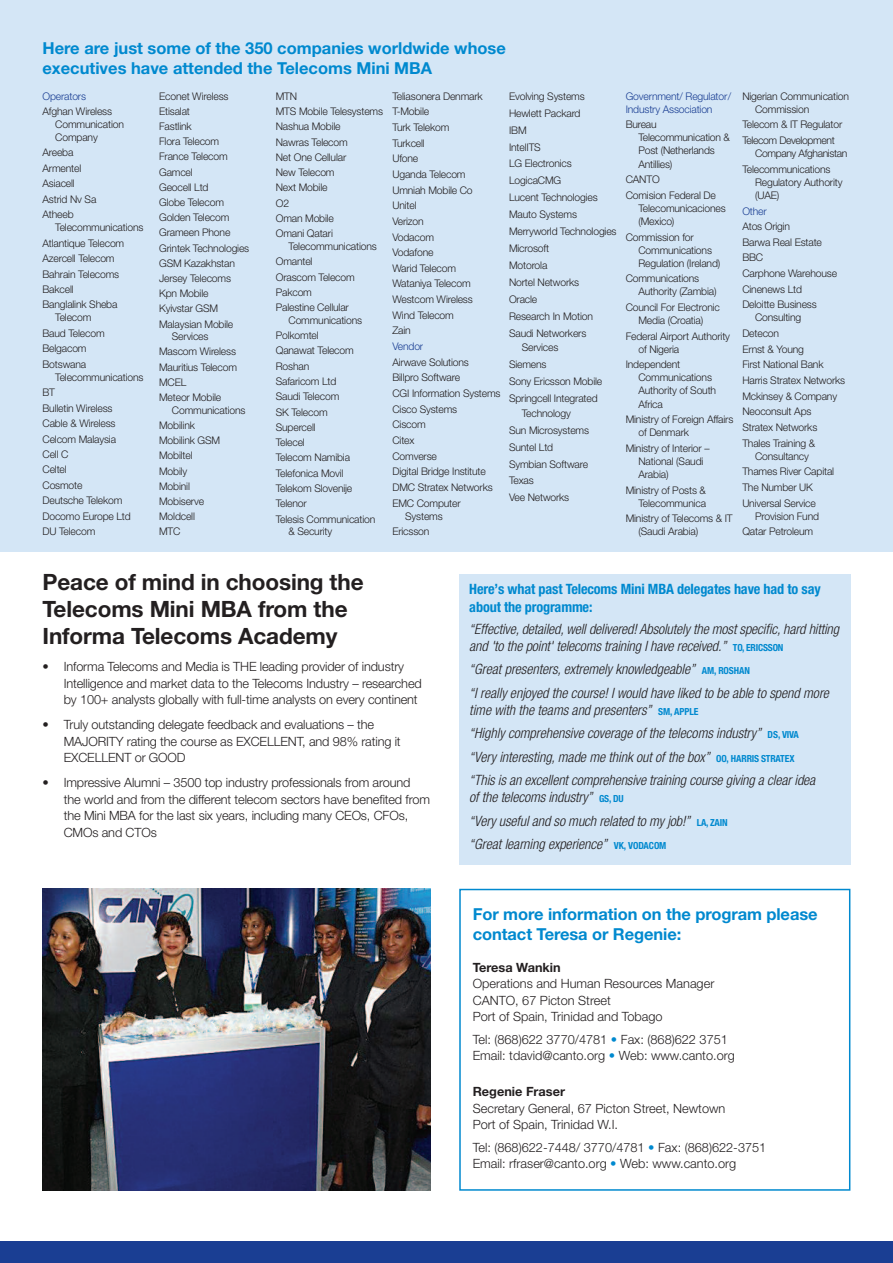
<style>
.page{position:relative;width:893px;height:1263px;background:#fff}
.page>*{position:absolute;margin:0;border:0;box-sizing:border-box;transform-origin:0 0}
.t1{font:700 22.5px/27px "Helvetica Neue LT";letter-spacing:-.005em;color:#231f20}
.t2{font:700 16.5px/19.8px "Helvetica Neue LT";color:#0089cf}
.t3{font:italic 300 condensed 14.25px/23.5px "Helvetica Neue LT";letter-spacing:-.005em;color:#231f20}
.t4{font:700 condensed 14.25px/17.1px "Helvetica Neue LT";letter-spacing:-.01em;color:#0089cf}
.t5{font:300 12.75px/16.5px "Helvetica Neue LT";letter-spacing:-.01em;color:#231f20}
.t6{font:700 12.75px "Helvetica Neue LT";color:#231f20}
.t7{font:300 10.5px/15.6px "Helvetica Neue LT";letter-spacing:-.015em;color:#231f20}
.t8{font:300 10.5px/15.6px "Helvetica Neue LT";letter-spacing:-.035em;color:#231f20}
.t9{font:300 10.5px/13px "Helvetica Neue LT";letter-spacing:-.015em;color:#1a3e93}
.s1{font-weight:700;font-style:normal;font-size:9.75px;color:#0089cf}
.s2{color:#0089cf}
</style>
<div class="page">
<div style="left:0;top:0;width:893px;height:551px;background:#d4e6f6"></div>
<div style="left:0;top:1242px;width:893px;height:21px;background:#1a3e93"></div>
<div style="left:459px;top:574px;width:391px;height:290px;background:#d4e6f6"></div>
<div style="left:459px;top:889px;width:391px;height:302px;border:2px solid #0089cf"></div>
<img style="left:43px;top:889px;width:387px;height:302px">
<h2 class="t2" style="left:43px;top:40px;width:465px">Here are just some of the 350 companies worldwide whose executives have attended the Telecoms Mini MBA</h2>
<p class="t9" style="left:43px;top:90px;width:45px">Operators</p>
<p class="t7" style="left:55px;top:106px;width:70px;line-height:12.9px;text-indent:-13px">Afghan Wireless<br>Communication<br>Company</p>
<p class="t7" style="left:43px;top:146px;width:55px">Areeba<br>Armentel<br>Asiacell<br>Astrid Nv Sa<br>Atheeb</p>
<p class="t7" style="left:43px;top:221px;width:103px;text-indent:13px">Telecommunications<br>Atlantique Telecom<br>Azercell Telecom<br>Bahrain Telecoms<br>Bakcell<br>Banglalink Sheba</p>
<p class="t7" style="left:43px;top:311px;width:64px;text-indent:13px">Telecom<br>Baud Telecom<br>Belgacom<br>Botswana</p>
<p class="t7" style="left:55px;top:370px;width:90px">Telecommunications</p>
<p class="t7" style="left:43px;top:386px;width:90px">BT<br>Bulletin Wireless<br>Cable &amp; Wireless<br>Celcom Malaysia<br>Cell C<br>Celtel<br>Cosmote<br>Deutsche Telekom<br>Docomo Europe Ltd<br>DU Telecom</p>
<p class="t7" style="left:509px;top:88px;width:109px;line-height:17px">Evolving Systems<br>Hewlett Packard<br>IBM<br>IntelITS<br>LG Electronics<br>LogicaCMG<br>Lucent Technologies<br>Mauto Systems<br>Merryworld Technologies<br>Microsoft<br>Motorola<br>Nortel Networks<br>Oracle<br>Research In Motion<br>Saudi Networkers</p>
<p class="t7" style="left:509px;top:340px;width:95px;line-height:17px;text-indent:13px">Services<br>Siemens<br>Sony Ericsson Mobile<br>Springcell Integrated</p>
<p class="t7" style="left:509px;top:405px;width:81px;line-height:17px;text-indent:13px">Technology<br>Sun Microsystems<br>Suntel Ltd<br>Symbian Software<br>Texas<br>Vee Networks</p>
<p class="t7" style="left:159px;top:89px;width:92px;line-height:15.1px">Econet Wireless<br>Etisalat<br>Fastlink<br>Flora Telecom<br>France Telecom<br>Gamcel<br>Geocell Ltd<br>Globe Telecom<br>Golden Telecom<br>Grameen Phone<br>Grintek Technologies<br>GSM Kazakhstan<br>Jersey Telecoms<br>Kpn Mobile<br>Kyivstar GSM<br>Malaysian Mobile</p>
<p class="t7" style="left:159px;top:330px;width:79px;line-height:15.1px;text-indent:13px">Services<br>Mascom Wireless<br>Mauritius Telecom<br>MCEL<br>Meteor Mobile</p>
<p class="t7" style="left:159px;top:403px;width:88px;line-height:15.1px;text-indent:13px">Communications<br>Mobilink<br>Mobilink GSM<br>Mobiltel<br>Mobily<br>Mobinil<br>Mobiserve<br>Moldcell<br>MTC</p>
<p class="t7" style="left:276px;top:89px;width:109px">MTN<br>MTS Mobile Telesystems<br>Nashua Mobile<br>Nawras Telecom<br>Net One Cellular<br>New Telecom<br>Next Mobile<br>O2<br>Oman Mobile<br>Omani Qatari</p>
<p class="t7" style="left:276px;top:240px;width:103px;text-indent:13px">Telecommunications<br>Omantel<br>Orascom Telecom<br>Pakcom<br>Palestine Cellular</p>
<p class="t7" style="left:276px;top:313px;width:101px;text-indent:13px">Communications<br>Polkomtel<br>Qanawat Telecom<br>Roshan<br>Safaricom Ltd<br>Saudi Telecom<br>SK Telecom<br>Supercell<br>Telecel<br>Telecom Namibia<br>Telefonica Movil<br>Telekom Slovenije<br>Telenor<br>Telesis Communication</p>
<p class="t7" style="left:289px;top:525px;width:45px">&amp; Security</p>
<p class="t7" style="left:392px;top:89px;width:92px">Teliasonera Denmark<br>T-Mobile<br>Turk Telekom<br>Turkcell<br>Ufone<br>Uganda Telecom<br>Umniah Mobile Co<br>Unitel<br>Verizon<br>Vodacom<br>Vodafone<br>Warid Telecom<br>Wataniya Telecom<br>Westcom Wireless<br>Wind Telecom<br>Zain</p>
<p class="t9" style="left:392px;top:341px;width:32px">Vendor</p>
<p class="t7" style="left:392px;top:355px;width:110px">Airwave Solutions<br>Billpro Software<br>CGI Information Systems<br>Cisco Systems<br>Ciscom<br>Citex<br>Comverse<br>Digital Bridge Institute<br>DMC Stratex Networks<br>EMC Computer</p>
<p class="t7" style="left:392px;top:509px;width:52px;text-indent:13px">Systems<br>Ericsson</p>
<p class="t9" style="left:626px;top:90px;width:107px">Government/ Regulator/<br>Industry Association</p>
<p class="t7" style="left:638px;top:119px;width:93px;line-height:13px;text-indent:-13px">Bureau<br>Telecommunication &amp;<br>Post (Netherlands<br>Antillies)</p>
<p class="t7" style="left:626px;top:173px;width:92px">CANTO<br>Comision Federal De</p>
<p class="t7" style="left:638px;top:203px;width:89px;line-height:13px">Telecomunicaciones (Mexico)</p>
<p class="t7" style="left:638px;top:231px;width:83px;line-height:13px;text-indent:-13px">Commission for<br>Communications<br>Regulation (Ireland)</p>
<p class="t7" style="left:638px;top:273px;width:80px;line-height:13px;text-indent:-13px">Communications<br>Authority (Zambia)</p>
<p class="t7" style="left:626px;top:302px;width:96px;line-height:13px;text-align:center">Council For Electronic<br>Media (Croatia)</p>
<p class="t7" style="left:638px;top:330px;width:93px;line-height:13px;text-indent:-13px">Federal Airport Authority of Nigeria</p>
<p class="t7" style="left:638px;top:359px;width:79px;line-height:13px;text-indent:-13px">Independent<br>Communications<br>Authority of South<br>Africa</p>
<p class="t7" style="left:638px;top:414px;width:96px;line-height:13px;text-indent:-13px">Ministry of Foreign Affairs of Denmark</p>
<p class="t7" style="left:638px;top:442px;width:73px;line-height:13px;text-indent:-13px">Ministry of Interior –<br>National (Saudi<br>Arabia)</p>
<p class="t7" style="left:626px;top:484px;width:82px;line-height:13px;text-align:right">Ministry of Posts &amp;<br>Telecommunica</p>
<p class="t7" style="left:638px;top:513px;width:96px;line-height:13px;text-indent:-13px">Ministry of Telecoms &amp; IT (Saudi Arabia)</p>
<p class="t7" style="left:755px;top:90px;width:95px;line-height:13px;text-indent:-13px">Nigerian Communication<br>Commission</p>
<p class="t8" style="left:742px;top:118px;width:101px">Telecom &amp; IT Regulator<br>Telecom Development</p>
<p class="t8" style="left:742px;top:147px;width:107px;text-indent:13px">Company Afghanistan<br>Telecommunications</p>
<p class="t7" style="left:755px;top:177px;width:89px;line-height:13px">Regulatory Authority (UAE)</p>
<p class="t9" style="left:742px;top:205px;width:26px">Other</p>
<p class="t7" style="left:742px;top:220px;width:96px">Atos Origin<br>Barwa Real Estate<br>BBC<br>Carphone Warehouse<br>Cinenews Ltd<br>Deloitte Business</p>
<p class="t7" style="left:742px;top:311px;width:104px;text-indent:13px">Consulting<br>Detecon<br>Ernst &amp; Young<br>First National Bank<br>Harris Stratex Networks<br>Mckinsey &amp; Company<br>Neoconsult Aps<br>Stratex Networks<br>Thales Training &amp;</p>
<p class="t7" style="left:742px;top:449px;width:93px;text-indent:13px">Consultancy<br>Thames River Capital<br>The Number UK<br>Universal Service</p>
<p class="t7" style="left:742px;top:509px;width:78px;text-indent:13px">Provision Fund<br>Qatar Petroleum</p>
<h1 class="t1" style="left:43px;top:571px;width:323px">Peace of mind in choosing the<br>Telecoms Mini MBA from the<br>Informa Telecoms Academy</h1>
<p class="t5" style="left:64px;top:660px;width:360px;text-indent:-21px">• Informa Telecoms and Media is THE leading provider of industry<br>Intelligence and market data to the Telecoms Industry – researched by 100+ analysts globally with full-time analysts on every continent</p>
<p class="t5" style="left:64px;top:718px;width:338px;text-indent:-21px">• Truly outstanding delegate feedback and evaluations – the<br>MAJORITY rating the course as EXCELLENT, and 98% rating it<br>EXCELLENT or GOOD</p>
<p class="t5" style="left:64px;top:776px;width:368px;text-indent:-21px">• Impressive Alumni – 3500 top industry professionals from around the world and from the different telecom sectors have benefited from the Mini MBA for the last six years, including many CEOs, CFOs, CMOs and CTOs</p>
<h3 class="t4" style="left:469px;top:582px;width:353px">Here’s what past Telecoms Mini MBA delegates have had to say about the programme:</h3>
<h3 class="t3" style="left:469px;top:621px;width:371px;line-height:17.1px">“Effective, detailed, well delivered! Absolutely the most specific, hard hitting and 'to the point' telecoms training I have received.” <span class="s1">TO, ERICSSON</span></h3>
<h3 class="t3" style="left:469px;top:658px;width:361px">“Great presenters, extremely knowledgeable” <span class="s1">AM, ROSHAN<br></span>“I really enjoyed the course! I would have liked to be able to spend more</h3>
<p class="t3" style="left:469px;top:699px;width:347px">time with the teams and presenters” <span class="s1">SM, APPLE<br></span>“Highly comprehensive coverage of the telecoms industry” <span class="s1">DS, VIVA </span>“Very interesting, made me think out of the box” <span class="s1">OO, HARRIS STRATEX </span>“This is an excellent comprehensive training course giving a clear idea</p>
<h3 class="t3" style="left:469px;top:787px;width:260px">of the telecoms industry” <span class="s1">GS, DU<br></span>“Very useful and so much related to my job!” <span class="s1">LA, ZAIN </span>“Great learning experience” <span class="s1">VK, VODACOM</span></h3>
<h2 class="t2" style="left:473px;top:906px;width:346px">For more information on the program please contact Teresa or Regenie:</h2>
<p class="t6" style="left:473px;top:962px;width:90px">Teresa Wankin</p>
<p class="t5" style="left:473px;top:976px;width:243px">Operations and Human Resources Manager<br>CANTO, 67 Picton Street<br>Port of Spain, Trinidad and Tobago</p>
<p class="t5" style="left:473px;top:1032px;width:264px">Tel: (868)622 3770/4781 <span class="s2">•</span> Fax: (868)622 3751<br>Email: tdavid@canto.org <span class="s2">•</span> Web: www.canto.org</p>
<p class="t6" style="left:473px;top:1087px;width:94px">Regenie Fraser</p>
<p class="t5" style="left:473px;top:1101px;width:254px">Secretary General, 67 Picton Street, Newtown<br>Port of Spain, Trinidad W.I.</p>
<p class="t5" style="left:473px;top:1140px;width:295px">Tel: (868)622-7448/ 3770/4781 <span class="s2">•</span> Fax: (868)622-3751<br>Email: rfraser@canto.org <span class="s2">•</span> Web: www.canto.org</p>
</div>
